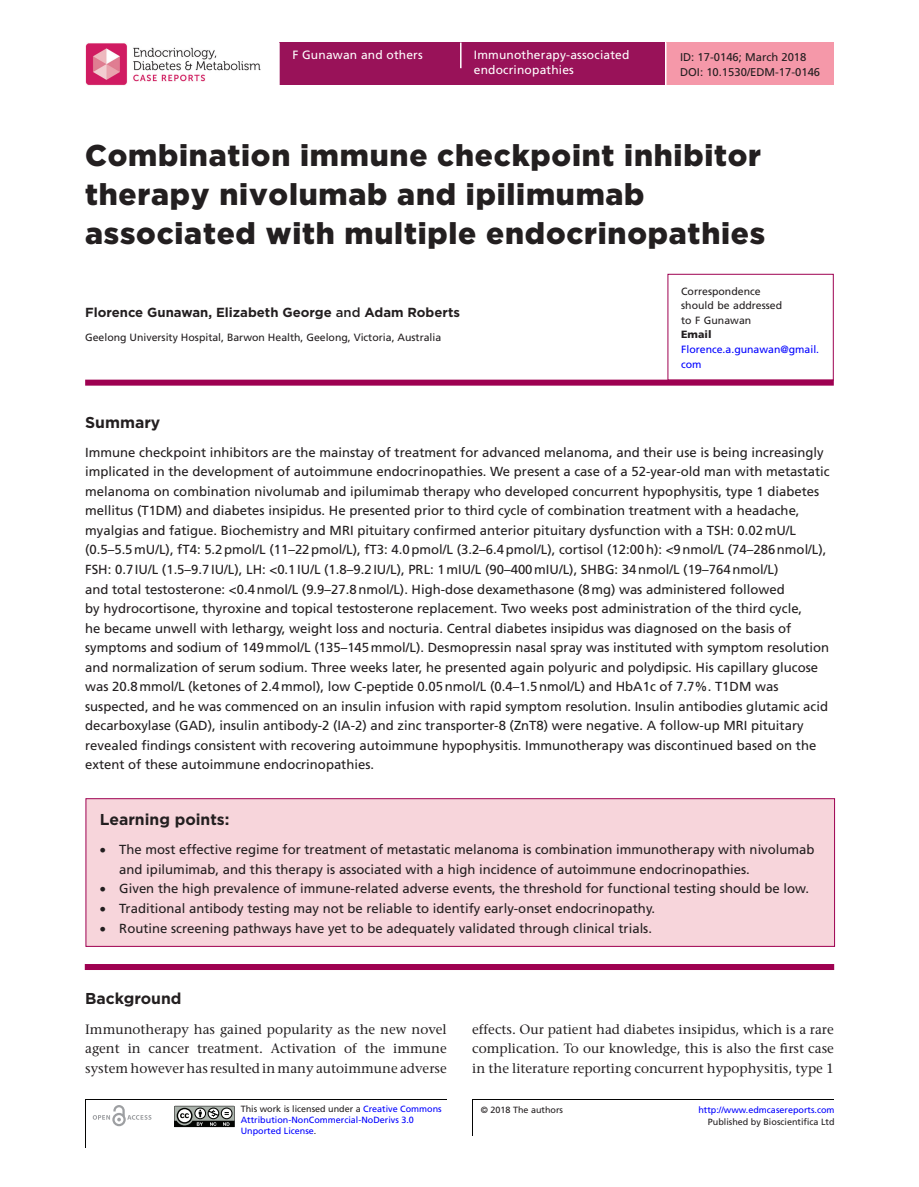
<style>
.page{position:relative;width:919px;height:1187px;background:#fff}
.page>*{position:absolute;margin:0;border:0;box-sizing:border-box;transform-origin:0 0}
.CT{font:900 30px/39px "Gotham";letter-spacing:.025em;color:#231f20}
.H1_Rule{font:700 15.75px "Gotham";color:#231f20}
.ABS_H{font:700 15.75px "Gotham";color:#231f20}
.TXT{font:500 13.5px/19.5px "Stone Serif Std";color:#231f20;text-align:justify}
.ABS_TXT{font:13.2px/19.5px "Frutiger LT Std";color:#231f20}
.AU{font:700 13.2px "Gotham";color:#231f20}
.Article_Title{font:12px/14.7px "Frutiger LT Std";letter-spacing:.015em;color:#fff}
.Author_Name{font:12px "Frutiger LT Std";letter-spacing:.015em;color:#fff}
.t1{font:11.25px "Frutiger LT Std";color:#231f20}
.Address{font:10.5px "Frutiger LT Std";color:#231f20}
.Corres{font:10.5px "Frutiger LT Std";color:#231f20}
.Corres-2{font:10.5px/14.7px "Frutiger LT Std";color:#00f}
.Corres-3{font:900 10.5px "Frutiger LT Std";color:#231f20}
.t2{font:9px/10.8px "Frutiger LT Std";color:#00f}
.t3{font:9px "Frutiger LT Std";color:#231f20}
.s1{font-weight:500}
.s2{color:#231f20}
</style>
<div class="page">
<div style="left:280px;top:43px;width:385px;height:42px;background:#991259"></div>
<div style="left:666px;top:43px;width:167px;height:42px;background:#f598a9"></div>
<svg style="left:460px;top:43px;width:1px;height:25px"></svg>
<img style="left:85px;top:43px;width:176px;height:42px">
<svg style="left:174px;top:1105px;width:61px;height:23px"></svg>
<svg style="left:93px;top:1105px;width:58px;height:21px"></svg>
<hr style="left:85px;top:1099px;width:1px;height:48px;background:#040503">
<hr style="left:472px;top:1099px;width:1px;height:36px;background:#050504">
<hr style="left:85px;top:1098px;width:361px;height:1px;background:#050504">
<hr style="left:472px;top:1099px;width:361px;height:1px;background:#050504">
<div style="left:85px;top:379px;width:748px;height:6px;background:#9e0151"></div>
<div style="left:667px;top:274px;width:166px;height:106px;border:1px solid #9e0151"></div>
<div style="left:86px;top:798px;width:748px;height:148px;background:#f7d5db"></div>
<div style="left:85px;top:963px;width:749px;height:6px;background:#9e0151"></div>
<div style="left:86px;top:798px;width:748px;height:148px;border:1px solid #9e0151"></div>
<p class="Author_Name" style="left:292px;top:48px;width:132px">F Gunawan and others</p>
<p class="Article_Title" style="left:474px;top:48px;width:157px">Immunotherapy-associated endocrinopathies</p>
<p class="t1" style="left:680px;top:51px;width:128px">ID: 17-0146; March 2018</p>
<p class="t1" style="left:680px;top:65px;width:142px">DOI: 10.1530/EDM-17-0146</p>
<p class="CT" style="left:85px;top:135px;width:681px">Combination immune checkpoint inhibitor therapy nivolumab and ipilimumab associated with multiple endocrinopathies</p>
<p class="AU" style="left:85px;top:304px;width:376px">Florence Gunawan, Elizabeth George <span class="s1">and</span> Adam Roberts</p>
<p class="Address" style="left:85px;top:331px;width:357px">Geelong University Hospital, Barwon Health, Geelong, Victoria, Australia</p>
<p class="Corres" style="left:681px;top:285px;width:81px">Correspondence</p>
<p class="Corres" style="left:681px;top:299px;width:102px">should be addressed</p>
<p class="Corres" style="left:681px;top:314px;width:72px">to F Gunawan</p>
<p class="Corres-3" style="left:681px;top:328px;width:32px">Email</p>
<p class="Corres-2" style="left:681px;top:342px;width:139px">Florence.a.gunawan@gmail. com</p>
<p class="ABS_H" style="left:85px;top:412px;width:77px">Summary</p>
<p class="ABS_TXT" style="left:85px;top:442px;width:746px">Immune checkpoint inhibitors are the mainstay of treatment for advanced melanoma, and their use is being increasingly implicated in the development of autoimmune endocrinopathies. We present a case of a 52-year-old man with metastatic melanoma on combination nivolumab and ipilumimab therapy who developed concurrent hypophysitis, type 1 diabetes mellitus (T1DM) and diabetes insipidus. He presented prior to third cycle of combination treatment with a headache, myalgias and fatigue. Biochemistry and MRI pituitary confirmed anterior pituitary dysfunction with a TSH: 0.02mU/L (0.5–5.5mU/L), fT4: 5.2pmol/L (11–22pmol/L), fT3: 4.0pmol/L (3.2–6.4pmol/L), cortisol (12:00h): &lt;9nmol/L (74–286nmol/L), FSH: 0.7IU/L (1.5–9.7IU/L), LH: &lt;0.1IU/L (1.8–9.2IU/L), PRL: 1mIU/L (90–400mIU/L), SHBG: 34nmol/L (19–764nmol/L)<br>and total testosterone: &lt;0.4nmol/L (9.9–27.8nmol/L). High-dose dexamethasone (8mg) was administered followed<br>by hydrocortisone, thyroxine and topical testosterone replacement. Two weeks post administration of the third cycle,<br>he became unwell with lethargy, weight loss and nocturia. Central diabetes insipidus was diagnosed on the basis of symptoms and sodium of 149mmol/L (135–145mmol/L). Desmopressin nasal spray was instituted with symptom resolution and normalization of serum sodium. Three weeks later, he presented again polyuric and polydipsic. His capillary glucose was 20.8mmol/L (ketones of 2.4mmol), low C-peptide 0.05nmol/L (0.4–1.5nmol/L) and HbA1c of 7.7%. T1DM was suspected, and he was commenced on an insulin infusion with rapid symptom resolution. Insulin antibodies glutamic acid decarboxylase (GAD), insulin antibody-2 (IA-2) and zinc transporter-8 (ZnT8) were negative. A follow-up MRI pituitary revealed findings consistent with recovering autoimmune hypophysitis. Immunotherapy was discontinued based on the extent of these autoimmune endocrinopathies.</p>
<h1 class="H1_Rule" style="left:100px;top:809px;width:131px">Learning points:</h1>
<p class="ABS_TXT" style="left:119px;top:840px;width:696px;text-indent:-20px">• The most effective regime for treatment of metastatic melanoma is combination immunotherapy with nivolumab and ipilumimab, and this therapy is associated with a high incidence of autoimmune endocrinopathies.</p>
<p class="ABS_TXT" style="left:100px;top:879px;width:710px">• Given the high prevalence of immune-related adverse events, the threshold for functional testing should be low.</p>
<p class="ABS_TXT" style="left:100px;top:898px;width:557px">• Traditional antibody testing may not be reliable to identify early-onset endocrinopathy.</p>
<p class="ABS_TXT" style="left:100px;top:918px;width:553px">• Routine screening pathways have yet to be adequately validated through clinical trials.</p>
<p class="H1_Rule" style="left:85px;top:988px;width:98px">Background</p>
<p class="TXT" style="left:85px;top:1019px;width:363px">Immunotherapy has gained popularity as the new novel agent in cancer treatment. Activation of the immune system however has resulted in many autoimmune adverse</p>
<p class="TXT" style="left:472px;top:1019px;width:363px">effects. Our patient had diabetes insipidus, which is a rare complication. To our knowledge, this is also the first case in the literature reporting concurrent hypophysitis, type 1</p>
<p class="t2" style="left:241px;top:1103px;width:202px"><span class="s2">This work is licensed under a</span> Creative Commons<br>Attribution-NonCommercial-NoDerivs 3.0<br>Unported License<span class="s2">.</span></p>
<p class="t3" style="left:481px;top:1104px;width:84px">© 2018 The authors</p>
<p class="t2" style="left:698px;top:1104px;width:138px">http://www.edmcasereports.com</p>
<p class="t3" style="left:708px;top:1116px;width:128px">Published by Bioscientifica Ltd</p>
</div>
